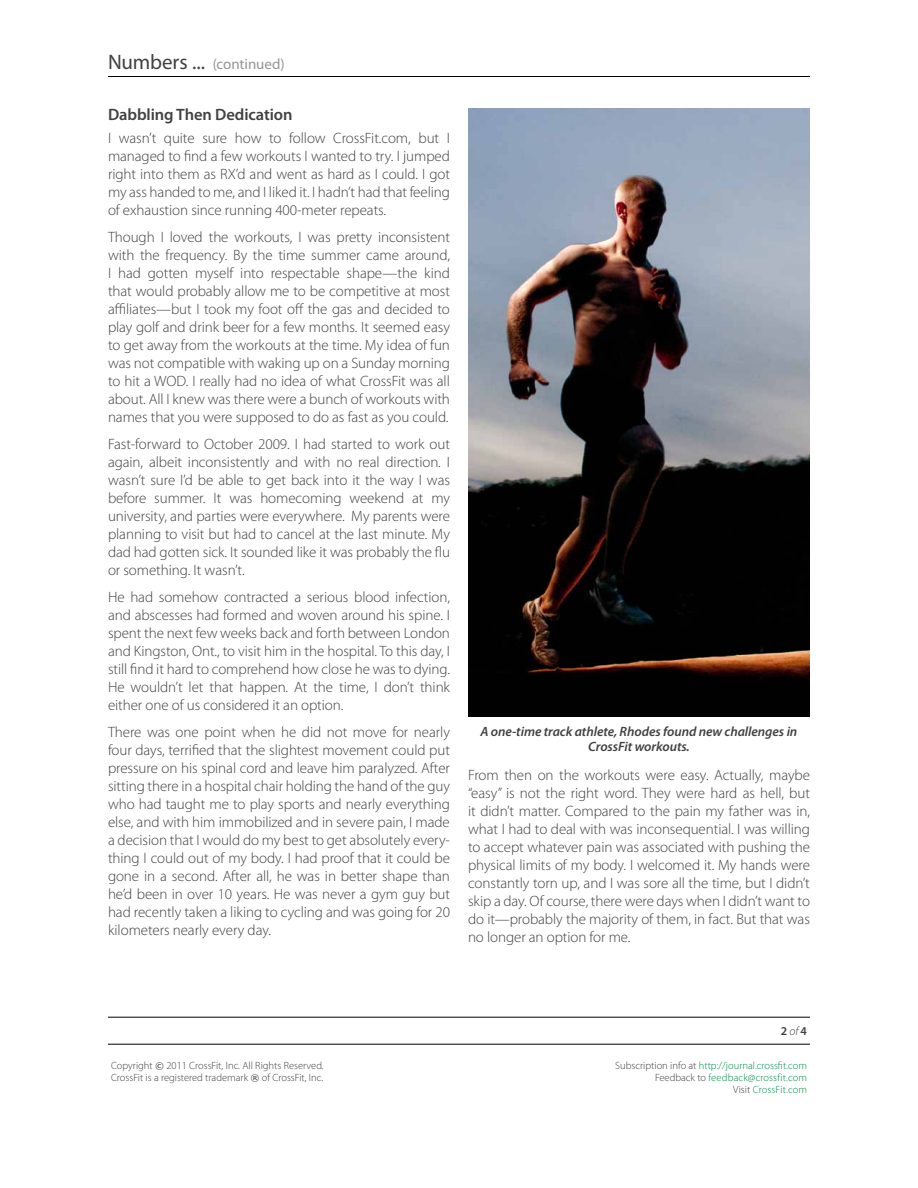
<style>
.page{position:relative;width:918px;height:1188px;background:#fff}
.page>*{position:absolute;margin:0;border:0;box-sizing:border-box;transform-origin:0 0}
.t1{font:600 16.5px "Myriad Pro";letter-spacing:-.005em;color:#414042}
.t2{font:300 15px/18px "Myriad Pro";letter-spacing:-.005em;color:#414042;text-align:justify}
.t3{font:15px "Myriad Pro";letter-spacing:-.005em;color:#939598}
.t4{font:italic 600 13.5px/15px "Myriad Pro";letter-spacing:-.005em;color:#414042;text-align:center}
.t5{font:600 12px "Myriad Pro";color:#414042}
.t6{font:300 10.5px/12px "Myriad Pro";color:#008d49;text-align:right}
.t7{font:300 10.5px/12px "Myriad Pro";color:#414042}
.s1{font-size:21px;color:#414042}
.s2{font-weight:300;font-style:italic}
.s3{font-family:"Verdana";font-weight:400;font-size:9px}
.s4{color:#414042}
</style>
<div class="page">
<hr style="left:108px;top:76px;width:702px;height:1px;background:#000">
<hr style="left:108px;top:1017px;width:702px;height:1px;background:#000">
<hr style="left:108px;top:1044px;width:702px;height:1px;background:#000">
<img style="left:468px;top:108px;width:342px;height:608px">
<p class="t3" style="left:108px;top:55px;width:178px"><span class="s1">Numbers ...</span> (continued)</p>
<p class="t1" style="left:108px;top:104px;width:186px">Dabbling Then Dedication</p>
<p class="t2" style="left:108px;top:129px;width:344px">I wasn’t quite sure how to follow CrossFit.com, but I managed to find a few workouts I wanted to try. I jumped right into them as RX’d and went as hard as I could. I got my ass handed to me, and I liked it. I hadn’t had that feeling of exhaustion since running 400-meter repeats.</p>
<p class="t2" style="left:108px;top:228px;width:344px">Though I loved the workouts, I was pretty inconsistent with the frequency. By the time summer came around, I had gotten myself into respectable shape—the kind that would probably allow me to be competitive at most affiliates—but I took my foot off the gas and decided to play golf and drink beer for a few months. It seemed easy to get away from the workouts at the time. My idea of fun was not compatible with waking up on a Sunday morning to hit a WOD. I really had no idea of what CrossFit was all about. All I knew was there were a bunch of workouts with names that you were supposed to do as fast as you could.</p>
<p class="t2" style="left:108px;top:435px;width:344px">Fast-forward to October 2009. I had started to work out again, albeit inconsistently and with no real direction. I wasn’t sure I’d be able to get back into it the way I was before summer. It was homecoming weekend at my university, and parties were everywhere. My parents were planning to visit but had to cancel at the last minute. My dad had gotten sick. It sounded like it was probably the flu or something. It wasn’t.</p>
<p class="t2" style="left:108px;top:588px;width:344px">He had somehow contracted a serious blood infection, and abscesses had formed and woven around his spine. I spent the next few weeks back and forth between London and Kingston, Ont., to visit him in the hospital. To this day, I still find it hard to comprehend how close he was to dying.<br>He wouldn’t let that happen. At the time, I don’t think either one of us considered it an option.</p>
<p class="t2" style="left:108px;top:723px;width:344px">There was one point when he did not move for nearly four days, terrified that the slightest movement could put pressure on his spinal cord and leave him paralyzed. After sitting there in a hospital chair holding the hand of the guy who had taught me to play sports and nearly everything else, and with him immobilized and in severe pain, I made a decision that I would do my best to get absolutely every&shy;thing I could out of my body. I had proof that it could be gone in a second. After all, he was in better shape than he’d been in over 10 years. He was never a gym guy but had recently taken a liking to cycling and was going for 20 kilometers nearly every day.</p>
<p class="t4" style="left:481px;top:724px;width:318px">A one-time track athlete, Rhodes found new challenges in<br>CrossFit workouts.</p>
<p class="t2" style="left:468px;top:766px;width:344px">From then on the workouts were easy. Actually, maybe “easy” is not the right word. They were hard as hell, but it didn’t matter. Compared to the pain my father was in, what I had to deal with was inconsequential. I was willing to accept whatever pain was associated with pushing the physical limits of my body. I welcomed it. My hands were constantly torn up, and I was sore all the time, but I didn’t skip a day. Of course, there were days when I didn’t want to do it—probably the majority of them, in fact. But that was no longer an option for me.</p>
<p class="t5" style="left:781px;top:1023px;width:28px">2 <span class="s2">of</span> 4</p>
<p class="t7" style="left:111px;top:1060px;width:214px">Copyright <span class="s3">©</span> 2011 CrossFit, Inc. All Rights Reserved.<br>CrossFit is a registered trademark <span class="s3">®</span> of CrossFit, Inc.</p>
<p class="t6" style="left:615px;top:1060px;width:193px"><span class="s4">Subscription info at</span> http://journal.crossfit.com<br><span class="s4">Feedback to</span> feedback@crossfit.com<br><span class="s4">Visit</span> CrossFit.com</p>
</div>
